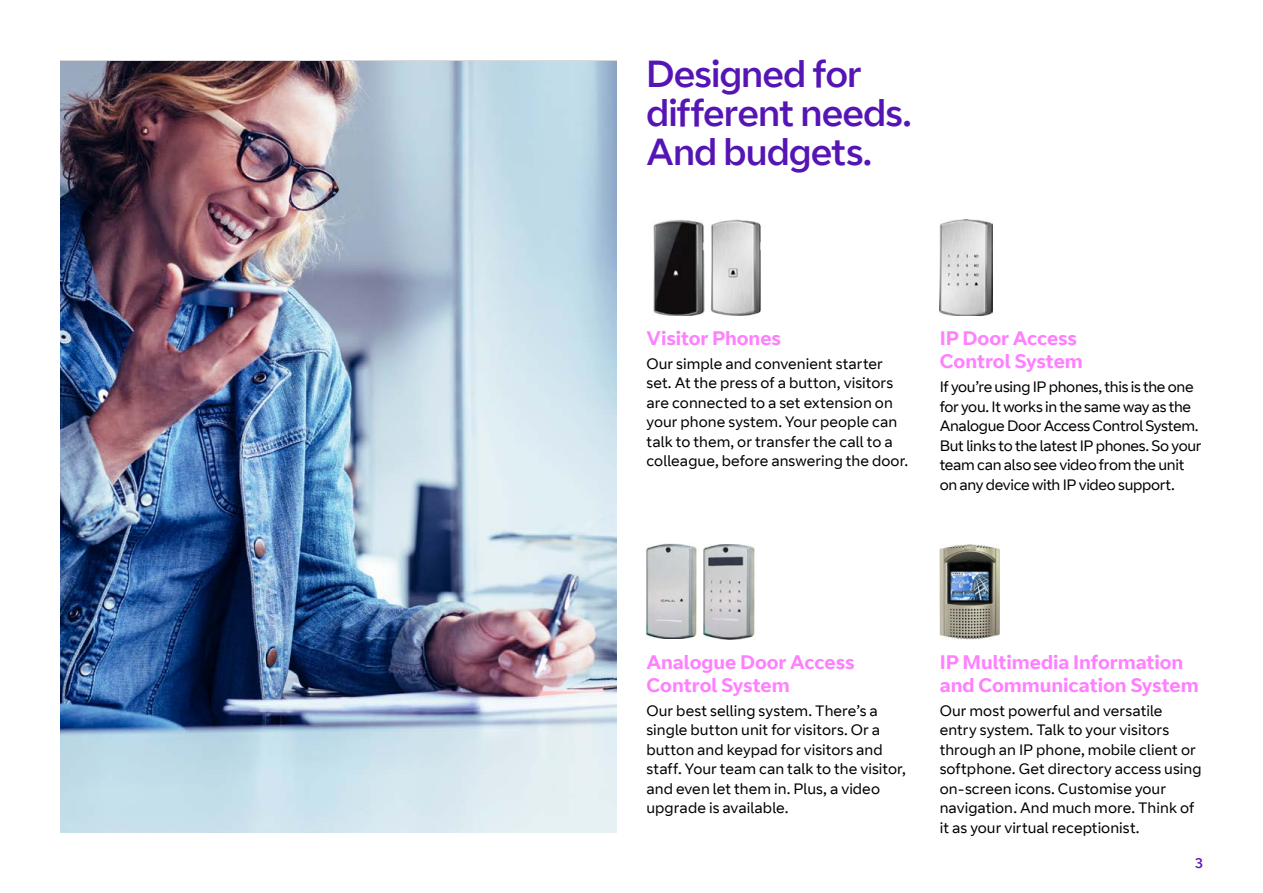
<style>
.page{position:relative;width:1263px;height:893px;background:#fff}
.page>*{position:absolute;margin:0;border:0;box-sizing:border-box;transform-origin:0 0}
.t1{font:37.5px/39px "BT Curve Headline";letter-spacing:-.01em;color:#5514b4}
.t2{font:700 19.5px/23.4px "BT Curve";letter-spacing:-.005em;color:#ff80ff}
.t3{font:15px/19.5px "BT Curve";color:#000}
.t4{font:15px/19.5px "BT Curve";letter-spacing:-.02em;color:#000}
.t5{font:14.25px "BT Curve Headline";color:#5514b4}
</style>
<div class="page">
<img style="left:60px;top:61px;width:556px;height:772px">
<img style="left:653px;top:220px;width:52px;height:96px">
<img style="left:711px;top:219px;width:50px;height:97px">
<img style="left:940px;top:219px;width:52px;height:97px">
<img style="left:646px;top:543px;width:51px;height:96px">
<img style="left:703px;top:544px;width:52px;height:95px">
<img style="left:940px;top:545px;width:60px;height:94px">
<h1 class="t1" style="left:646px;top:56px;width:267px">Designed for different needs.<br>And budgets.</h1>
<h2 class="t2" style="left:646px;top:327px;width:136px">Visitor Phones</h2>
<p class="t3" style="left:646px;top:354px;width:263px">Our simple and convenient starter set. At the press of a button, visitors are connected to a set extension on your phone system. Your people can talk to them, or transfer the call to a colleague, before answering the door.</p>
<h2 class="t2" style="left:940px;top:327px;width:145px">IP Door Access<br>Control System</h2>
<p class="t4" style="left:940px;top:378px;width:263px">If you’re using IP phones, this is the one for you. It works in the same way as the Analogue Door Access Control System.<br>But links to the latest IP phones. So your team can also see video from the unit on any device with IP video support.</p>
<h2 class="t2" style="left:646px;top:651px;width:209px">Analogue Door Access<br>Control System</h2>
<p class="t3" style="left:646px;top:701px;width:261px">Our best selling system. There’s a single button unit for visitors. Or a button and keypad for visitors and staff. Your team can talk to the visitor, and even let them in. Plus, a video upgrade is available.</p>
<h2 class="t2" style="left:940px;top:651px;width:261px">IP Multimedia Information and Communication System</h2>
<p class="t3" style="left:940px;top:701px;width:263px">Our most powerful and versatile entry system. Talk to your visitors through an IP phone, mobile client or softphone. Get directory access using on-screen icons. Customise your navigation. And much more. Think of it as your virtual receptionist.</p>
<p class="t5" style="left:1195px;top:855px;width:9px">3</p>
</div>
